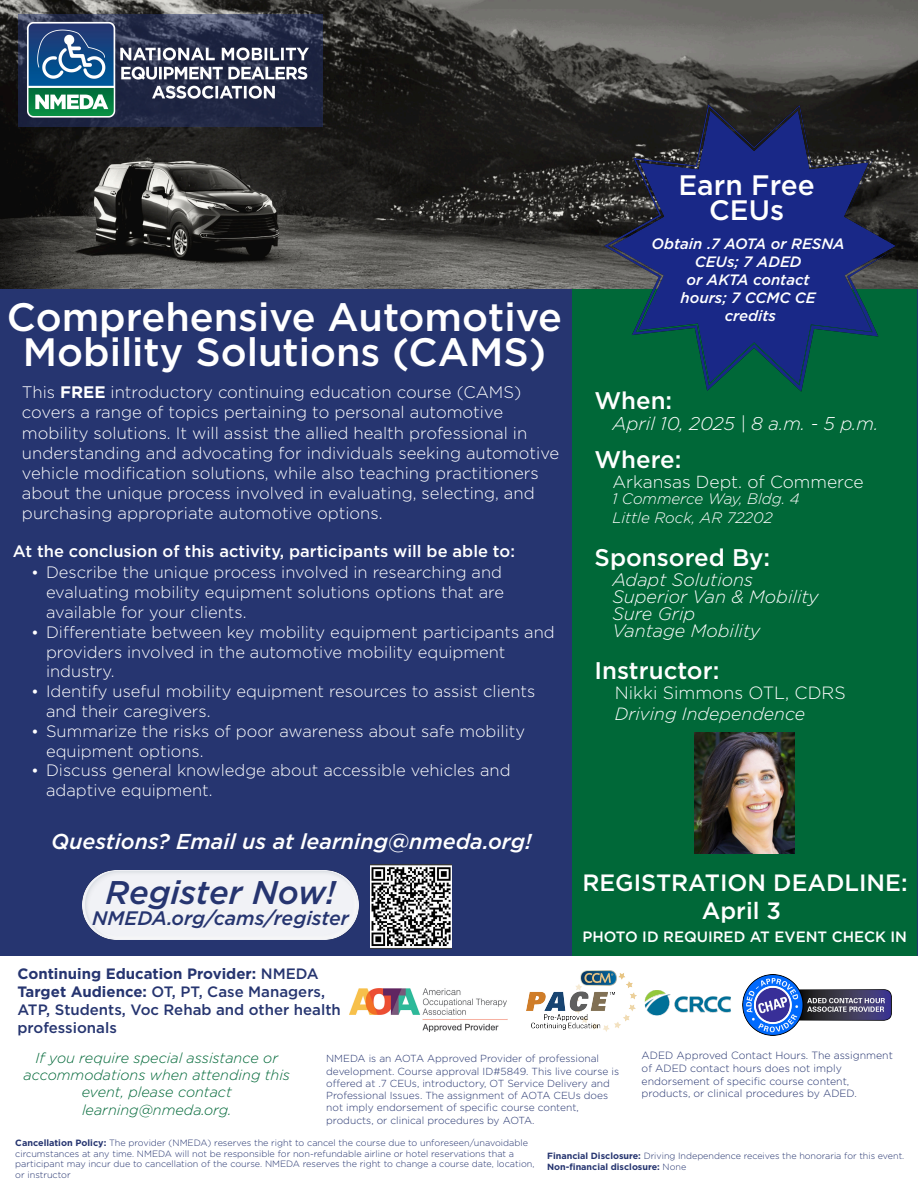
<style>
.page{position:relative;width:918px;height:1188px;background:#263570}
.page>*{position:absolute;margin:0;border:0;box-sizing:border-box;transform-origin:0 0}
.t1{font:500 39.6px/35.5px "Gotham";color:#fff;text-align:center}
.t2{font:italic 500 32.85px "Gotham";color:#263570}
.t3{font:500 28.2px/24.5px "Gotham";color:#fff;text-align:center}
.t4{font:500 24px "Gotham";color:#fff}
.t5{font:500 23.55px/28.3px "Gotham";color:#fff;text-align:center}
.t6{font:italic 500 21.6px "Gotham";color:#fff}
.t7{font:italic 500 19.5px "Gotham";color:#263570}
.t8{font:italic 300 18.45px "Gotham";color:#fff}
.t9{font:italic 300 18px "Gotham";color:#fff}
.t10{font:300 17.7px "Gotham";color:#fff}
.t11{font:italic 300 17.7px "Gotham";color:#fff}
.t12{font:300 17.4px "Gotham";color:#fff}
.t13{font:300 16.65px/20.1px "Gotham";color:#fff}
.t14{font:300 16.5px/19.8px "Gotham";color:#fff}
.t15{font:500 16.5px "Gotham";color:#fff}
.t16{font:italic 300 15.15px "Gotham";color:#fff}
.t17{font:500 15px/18px "Gotham";color:#263570}
.t18{font:italic 500 15px/18px "Gotham";color:#fff;text-align:center}
.t19{font:700 15px "Gotham";color:#263570}
.t20{font:500 15px "Gotham";color:#fff}
.t21{font:italic 300 14.4px/17.4px "Gotham";color:#006838;text-align:center}
.t22{font:300 10.5px/12.6px "Gotham";color:#263570}
.t23{font:300 10.2px/12.3px "Gotham";color:#263570}
.t24{font:300 9.15px/10.9px "Gotham";color:#263570}
.t25{font:300 9px/10.8px "Gotham";color:#263570}
.s1{font-weight:700}
.s2{font-family:"Times New Roman";font-weight:400}
.s3{font-weight:500}
</style>
<div class="page">
<img style="left:0;top:0;width:918px;height:288px">
<svg style="left:18px;top:14px;width:305px;height:112px;fill:#222945"></svg>
<img style="left:18px;top:19px;width:292px;height:102px">
<div style="left:572px;top:289px;width:345px;height:668px;background:#006838"></div>
<img style="left:581px;top:79px;width:337px;height:313px">
<img style="left:83px;top:871px;width:275px;height:69px">
<div style="left:0;top:957px;width:918px;height:231px;background:#fff"></div>
<img style="left:695px;top:733px;width:100px;height:121px">
<img style="left:370px;top:865px;width:82px;height:83px">
<img style="left:349px;top:988px;width:158px;height:43px">
<img style="left:743px;top:975px;width:149px;height:61px">
<img style="left:526px;top:970px;width:110px;height:61px">
<img style="left:644px;top:991px;width:87px;height:25px">
<p class="t3" style="left:678px;top:172px;width:138px">Earn Free<br>CEUs</p>
<p class="t18" style="left:652px;top:235px;width:195px">Obtain .7 AOTA or RESNA<br>CEUs; 7 ADED<br>or AKTA contact<br>hours; 7 CCMC CE<br>credits</p>
<p class="t1" style="left:7px;top:299px;width:557px">Comprehensive Automotive<br>Mobility Solutions (CAMS)</p>
<p class="t13" style="left:22px;top:382px;width:539px">This <span class="s1">FREE</span> introductory continuing education course (CAMS) covers a range of topics pertaining to personal automotive mobility solutions. It will assist the allied health professional in understanding and advocating for individuals seeking automotive vehicle modification solutions, while also teaching practitioners about the unique process involved in evaluating, selecting, and purchasing appropriate automotive options.</p>
<p class="t4" style="left:595px;top:385px;width:79px">When:</p>
<p class="t8" style="left:612px;top:411px;width:268px">April 10, 2025 | 8 a.m. - 5 p.m.</p>
<p class="t4" style="left:595px;top:444px;width:88px">Where:</p>
<p class="t12" style="left:612px;top:471px;width:253px">Arkansas Dept. of Commerce</p>
<p class="t16" style="left:612px;top:490px;width:189px">1 Commerce Way, Bldg. 4</p>
<p class="t16" style="left:612px;top:508px;width:162px">Little Rock, AR 72202</p>
<h1 class="t15" style="left:13px;top:541px;width:504px">At the conclusion of this activity, participants will be able to:</h1>
<p class="t14" style="left:46px;top:562px;width:459px;text-align:justify;text-indent:-14px"><span class="s2">•</span> Describe the unique process involved in researching and evaluating mobility equipment solutions options that are available for your clients.</p>
<p class="t14" style="left:46px;top:622px;width:510px;text-indent:-14px"><span class="s2">•</span> Differentiate between key mobility equipment participants and providers involved in the automotive mobility equipment industry.</p>
<p class="t14" style="left:46px;top:681px;width:491px;text-indent:-14px"><span class="s2">•</span> Identify useful mobility equipment resources to assist clients and their caregivers.</p>
<p class="t14" style="left:46px;top:721px;width:481px;text-indent:-14px"><span class="s2">•</span> Summarize the risks of poor awareness about safe mobility equipment options.</p>
<p class="t14" style="left:46px;top:760px;width:466px;text-indent:-14px"><span class="s2">•</span> Discuss general knowledge about accessible vehicles and adaptive equipment.</p>
<h1 class="t6" style="left:51px;top:828px;width:482px">Questions? Email us at learning@nmeda.org!</h1>
<p class="t2" style="left:105px;top:871px;width:232px">Register Now!</p>
<p class="t7" style="left:92px;top:906px;width:258px">NMEDA.org/cams/register</p>
<p class="t4" style="left:595px;top:542px;width:177px">Sponsored By:</p>
<p class="t9" style="left:612px;top:568px;width:142px">Adapt Solutions</p>
<p class="t9" style="left:612px;top:585px;width:208px">Superior Van &amp; Mobility</p>
<p class="t9" style="left:612px;top:602px;width:84px">Sure Grip</p>
<p class="t9" style="left:612px;top:619px;width:150px">Vantage Mobility</p>
<p class="t4" style="left:595px;top:655px;width:126px">Instructor:</p>
<p class="t10" style="left:615px;top:682px;width:232px">Nikki Simmons OTL, CDRS</p>
<p class="t11" style="left:615px;top:703px;width:192px">Driving Independence</p>
<p class="t5" style="left:582px;top:868px;width:327px">REGISTRATION DEADLINE:<br>April 3</p>
<p class="t20" style="left:582px;top:927px;width:326px">PHOTO ID REQUIRED AT EVENT CHECK IN</p>
<h1 class="t19" style="left:17px;top:963px;width:303px">Continuing Education Provider: <span class="s3">NMEDA</span></h1>
<p class="t17" style="left:17px;top:982px;width:325px"><span class="s1">Target Audience:</span> OT, PT, Case Managers,<br>ATP, Students, Voc Rehab and other health professionals</p>
<p class="t23" style="left:326px;top:1052px;width:294px">NMEDA is an AOTA Approved Provider of professional development. Course approval ID#5849. This live course is offered at .7 CEUs, introductory, OT Service Delivery and Professional Issues. The assignment of AOTA CEUs does not imply endorsement of specific course content, products, or clinical procedures by AOTA.</p>
<p class="t22" style="left:642px;top:1049px;width:253px">ADED Approved Contact Hours. The assignment of ADED contact hours does not imply endorsement of specific course content, products, or clinical procedures by ADED.</p>
<p class="t21" style="left:24px;top:1049px;width:268px">If you require special assistance or accommodations when attending this event, please contact learning@nmeda.org.</p>
<p class="t24" style="left:15px;top:1137px;width:521px"><span class="s1">Cancellation Policy:</span> The provider (NMEDA) reserves the right to cancel the course due to unforeseen/unavoidable circumstances at any time. NMEDA will not be responsible for non-refundable airline or hotel reservations that a participant may incur due to cancellation of the course. NMEDA reserves the right to change a course date, location, or instructor</p>
<p class="t25" style="left:547px;top:1151px;width:359px"><span class="s1">Financial Disclosure:</span> Driving Independence receives the honoraria for this event.<br><span class="s1">Non-financial disclosure:</span> None</p>
</div>
